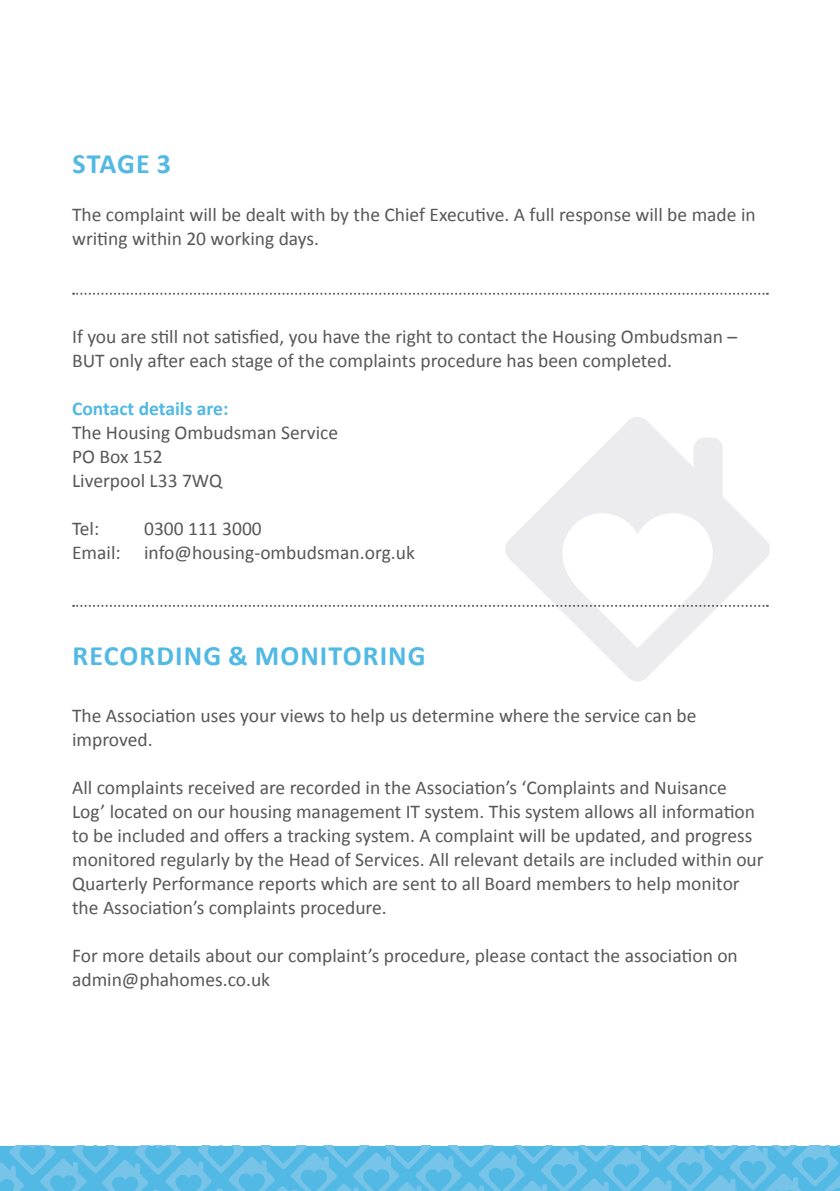
<style>
.page{position:relative;width:840px;height:1191px;background:#fff}
.page>*{position:absolute;margin:0;border:0;box-sizing:border-box;transform-origin:0 0}
.t1{font:700 28px "Calibri";letter-spacing:.04em;color:#51b9e4}
.t2{font:19.6px/24px "Calibri";color:#57585a}
.t3{font:700 19.6px "Calibri";color:#51b9e4}
</style>
<div class="page">
<svg style="left:0;top:1145px;width:839px;height:46px;background:#62bee6"></svg>
<svg style="left:505px;top:417px;width:265px;height:264px"></svg>
<svg style="left:73px;top:293px;width:694px;height:2px"></svg>
<svg style="left:73px;top:605px;width:694px;height:2px"></svg>
<h1 class="t1" style="left:73px;top:144px;width:100px">STAGE 3</h1>
<p class="t2" style="left:72px;top:201px;width:684px">The complaint will be dealt with by the Chief Executive. A full response will be made in writing within 20 working days.</p>
<p class="t2" style="left:72px;top:323px;width:666px">If you are still not satisfied, you have the right to contact the Housing Ombudsman –<br>BUT only after each stage of the complaints procedure has been completed.</p>
<p class="t3" style="left:72px;top:394px;width:158px">Contact details are:</p>
<p class="t2" style="left:72px;top:419px;width:267px">The Housing Ombudsman Service<br>PO Box 152<br>Liverpool L33 7WQ</p>
<p class="t2" style="left:72px;top:515px;width:29px">Tel:</p>
<p class="t2" style="left:72px;top:515px;width:344px;text-indent:72px">0300 111 3000<br>Email: info@housing-ombudsman.org.uk</p>
<h1 class="t1" style="left:73px;top:635px;width:354px">RECORDING &amp; MONITORING</h1>
<p class="t2" style="left:72px;top:702px;width:625px">The Association uses your views to help us determine where the service can be improved.</p>
<p class="t2" style="left:72px;top:774px;width:692px">All complaints received are recorded in the Association’s ‘Complaints and Nuisance Log’ located on our housing management IT system. This system allows all information to be included and offers a tracking system. A complaint will be updated, and progress monitored regularly by the Head of Services. All relevant details are included within our Quarterly Performance reports which are sent to all Board members to help monitor the Association’s complaints procedure.</p>
<p class="t2" style="left:72px;top:942px;width:667px">For more details about our complaint’s procedure, please contact the association on admin@phahomes.co.uk</p>
</div>
